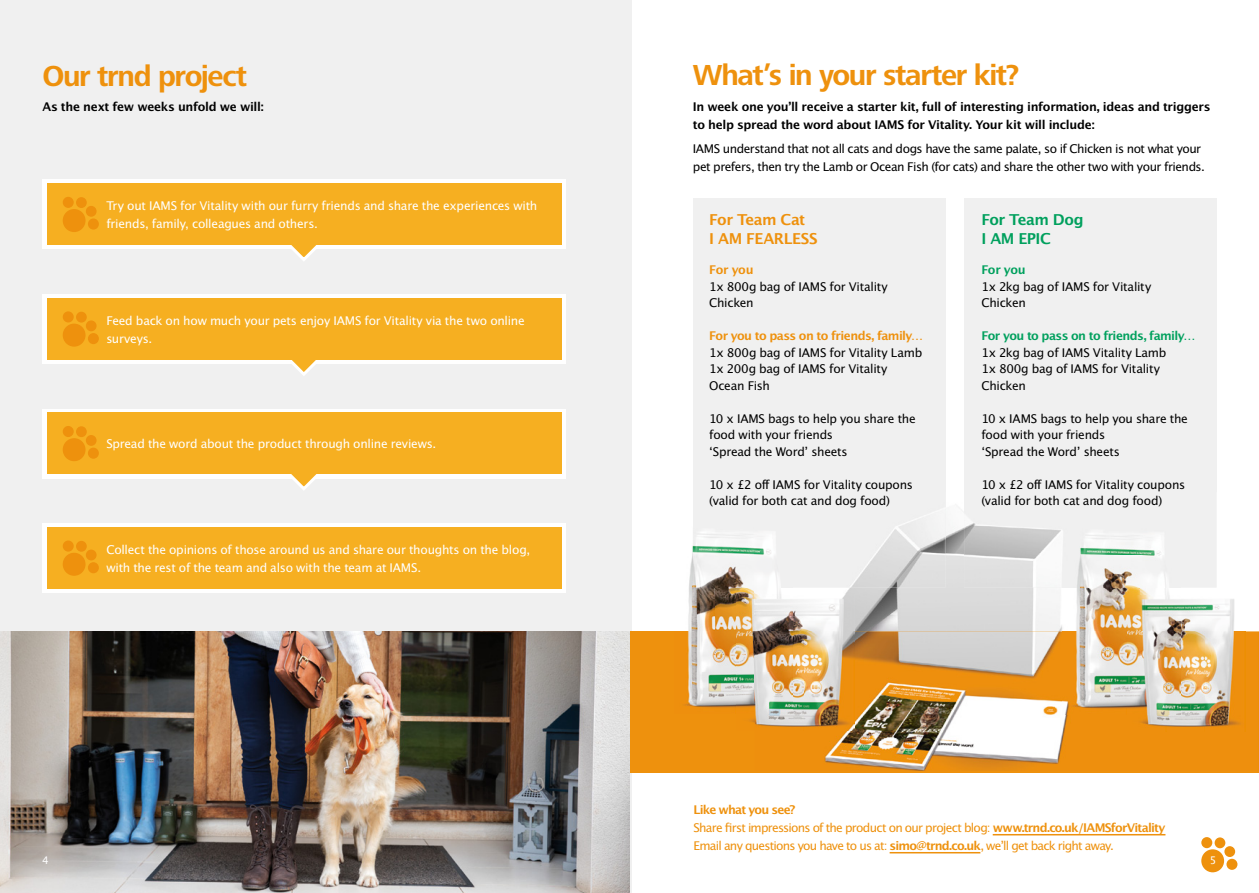
<style>
.page{position:relative;width:1259px;height:893px;background:#fff}
.page>*{position:absolute;margin:0;border:0;box-sizing:border-box;transform-origin:0 0}
.t1{font:700 30px "Frutiger Next LTW1 G";letter-spacing:-.045em;color:#ee910d}
.t2{font:15px/19.5px "Lucida San Dem";letter-spacing:-.03em;color:#ee910d}
.t3{font:15px/19.5px "Lucida San Dem";letter-spacing:-.03em;color:#00a05d}
.t4{font:12px/16.5px "Lucida San Rom";letter-spacing:-.025em;color:#000}
.t5{font:12px/18px "Lucida San Rom";letter-spacing:-.02em;color:#fff}
.t6{font:12px/18px "Lucida San Dem";letter-spacing:-.025em;color:#000}
.t7{font:12px/18px "Lucida San Rom";letter-spacing:-.06em;color:#ee910d}
.t8{font:12px "Lucida San Dem";letter-spacing:-.05em;color:#ee910d}
.t9{font:12px "Lucida San Dem";letter-spacing:-.045em;color:#00a05d}
.t10{font:12px "Lucida San Dem";letter-spacing:-.07em;color:#ee910d}
.t11{font:10.5px "Lucida San Rom";color:#fff}
.s1{font-family:"Lucida San Dem"}
</style>
<div class="page">
<div style="left:0;top:0;width:632px;height:893px;background:#f0f0f0"></div>
<div style="left:1201px;top:849px;width:23px;height:23px;background:#ee910d;border-radius:50%"></div>
<div style="left:1201px;top:837px;width:11px;height:11px;background:#ee910d;border-radius:50%"></div>
<div style="left:1214px;top:837px;width:11px;height:11px;background:#ee910d;border-radius:50%"></div>
<div style="left:1224px;top:846px;width:11px;height:11px;background:#ee910d;border-radius:50%"></div>
<div style="left:1226px;top:859px;width:11px;height:11px;background:#ee910d;border-radius:50%"></div>
<hr style="left:992px;top:834px;width:173px;height:1px;background:#ee910d">
<hr style="left:889px;top:852px;width:91px;height:1px;background:#ee910d">
<div style="left:693px;top:198px;width:252px;height:389px;background:#f0f0f0"></div>
<div style="left:964px;top:198px;width:252px;height:389px;background:#f0f0f0"></div>
<div style="left:629px;top:632px;width:630px;height:141px;background:#ee910d"></div>
<img style="left:792px;top:492px;width:467px;height:140px">
<img style="left:792px;top:492px;width:153px;height:95px">
<img style="left:964px;top:492px;width:252px;height:95px">
<img style="left:824px;top:632px;width:422px;height:139px">
<img style="left:688px;top:546px;width:26px;height:85px">
<img style="left:714px;top:587px;width:41px;height:44px">
<img style="left:693px;top:531px;width:62px;height:56px">
<img style="left:674px;top:631px;width:62px;height:77px">
<img style="left:755px;top:534px;width:37px;height:60px">
<img style="left:1062px;top:588px;width:79px;height:43px">
<img style="left:1141px;top:588px;width:39px;height:7px">
<img style="left:1062px;top:523px;width:118px;height:65px">
<img style="left:1062px;top:631px;width:118px;height:84px">
<img style="left:1127px;top:595px;width:118px;height:37px">
<img style="left:1180px;top:632px;width:65px;height:49px">
<img style="left:1127px;top:715px;width:39px;height:16px">
<img style="left:1166px;top:681px;width:79px;height:50px">
<img style="left:736px;top:594px;width:19px;height:129px">
<img style="left:755px;top:594px;width:99px;height:38px">
<img style="left:792px;top:632px;width:62px;height:49px">
<img style="left:755px;top:681px;width:99px;height:50px">
<img style="left:755px;top:632px;width:37px;height:81px">
<div style="left:43px;top:180px;width:523px;height:69px;background:#fff"></div>
<svg style="left:291px;top:245px;width:26px;height:16px"></svg>
<div style="left:47px;top:183px;width:514px;height:62px;background:#f6af21"></div>
<div style="left:63px;top:209px;width:22px;height:23px;background:#ee910d;border-radius:50%"></div>
<div style="left:63px;top:197px;width:11px;height:11px;background:#ee910d;border-radius:50%"></div>
<div style="left:76px;top:197px;width:11px;height:11px;background:#ee910d;border-radius:50%"></div>
<div style="left:86px;top:206px;width:11px;height:11px;background:#ee910d;border-radius:50%"></div>
<div style="left:88px;top:218px;width:11px;height:12px;background:#ee910d;border-radius:50%"></div>
<div style="left:43px;top:294px;width:523px;height:70px;background:#fff"></div>
<svg style="left:292px;top:360px;width:24px;height:16px"></svg>
<div style="left:47px;top:298px;width:514px;height:62px;background:#f6af21"></div>
<div style="left:63px;top:324px;width:22px;height:23px;background:#ee910d;border-radius:50%"></div>
<div style="left:63px;top:311px;width:11px;height:11px;background:#ee910d;border-radius:50%"></div>
<div style="left:76px;top:312px;width:11px;height:11px;background:#ee910d;border-radius:50%"></div>
<div style="left:86px;top:320px;width:11px;height:11px;background:#ee910d;border-radius:50%"></div>
<div style="left:88px;top:333px;width:11px;height:11px;background:#ee910d;border-radius:50%"></div>
<svg style="left:43px;top:409px;width:523px;height:69px;fill:#fff"></svg>
<svg style="left:274px;top:474px;width:57px;height:16px"></svg>
<div style="left:47px;top:413px;width:514px;height:61px;background:#f6af21"></div>
<div style="left:63px;top:438px;width:22px;height:23px;background:#ee910d;border-radius:50%"></div>
<div style="left:63px;top:426px;width:11px;height:11px;background:#ee910d;border-radius:50%"></div>
<div style="left:76px;top:426px;width:11px;height:11px;background:#ee910d;border-radius:50%"></div>
<div style="left:86px;top:435px;width:11px;height:11px;background:#ee910d;border-radius:50%"></div>
<div style="left:88px;top:448px;width:11px;height:11px;background:#ee910d;border-radius:50%"></div>
<div style="left:43px;top:523px;width:523px;height:70px;background:#fff"></div>
<div style="left:47px;top:527px;width:514px;height:62px;background:#f6af21"></div>
<div style="left:63px;top:553px;width:22px;height:23px;background:#ee910d;border-radius:50%"></div>
<div style="left:63px;top:540px;width:11px;height:12px;background:#ee910d;border-radius:50%"></div>
<div style="left:76px;top:541px;width:11px;height:11px;background:#ee910d;border-radius:50%"></div>
<div style="left:86px;top:550px;width:11px;height:10px;background:#ee910d;border-radius:50%"></div>
<div style="left:88px;top:562px;width:11px;height:11px;background:#ee910d;border-radius:50%"></div>
<img style="left:0;top:632px;width:629px;height:261px">
<h1 class="t1" style="left:42px;top:59px;width:206px">Our trnd project</h1>
<p class="t6" style="left:42px;top:98px;width:223px">As the next few weeks unfold we will:</p>
<p class="t5" style="left:106px;top:197px;width:432px">Try out IAMS for Vitality with our furry friends and share the experiences with friends, family, colleagues and others.</p>
<p class="t5" style="left:106px;top:312px;width:420px">Feed back on how much your pets enjoy IAMS for Vitality via the two online surveys.</p>
<p class="t5" style="left:106px;top:435px;width:331px">Spread the word about the product through online reviews.</p>
<p class="t5" style="left:106px;top:541px;width:425px">Collect the opinions of those around us and share our thoughts on the blog, with the rest of the team and also with the team at IAMS.</p>
<h1 class="t1" style="left:693px;top:58px;width:328px">What’s in your starter kit?</h1>
<p class="t6" style="left:693px;top:98px;width:519px">In week one you’ll receive a starter kit, full of interesting information, ideas and triggers to help spread the word about IAMS for Vitality. Your kit will include:</p>
<p class="t4" style="left:693px;top:140px;width:513px;line-height:18px">IAMS understand that not all cats and dogs have the same palate, so if Chicken is not what your pet prefers, then try the Lamb or Ocean Fish (for cats) and share the other two with your friends.</p>
<p class="t2" style="left:709px;top:211px;width:110px">For Team Cat<br>I AM FEARLESS</p>
<p class="t8" style="left:709px;top:262px;width:46px">For you</p>
<p class="t4" style="left:709px;top:278px;width:180px">1x 800g bag of IAMS for Vitality<br>Chicken</p>
<p class="t8" style="left:709px;top:328px;width:215px">For you to pass on to friends, family…</p>
<p class="t4" style="left:709px;top:344px;width:214px">1x 800g bag of IAMS for Vitality Lamb<br>1x 200g bag of IAMS for Vitality<br>Ocean Fish</p>
<p class="t4" style="left:709px;top:410px;width:208px">10 x IAMS bags to help you share the food with your friends<br>‘Spread the Word’ sheets</p>
<p class="t4" style="left:709px;top:476px;width:205px">10 x £2 off IAMS for Vitality coupons (valid for both cat and dog food)</p>
<p class="t3" style="left:981px;top:211px;width:104px">For Team Dog<br>I AM EPIC</p>
<p class="t9" style="left:981px;top:262px;width:46px">For you</p>
<p class="t4" style="left:981px;top:278px;width:171px">1x 2kg bag of IAMS for Vitality<br>Chicken</p>
<p class="t9" style="left:981px;top:328px;width:215px">For you to pass on to friends, family…</p>
<p class="t4" style="left:981px;top:344px;width:186px">1x 2kg bag of IAMS Vitality Lamb<br>1x 800g bag of IAMS for Vitality<br>Chicken</p>
<p class="t4" style="left:981px;top:410px;width:208px">10 x IAMS bags to help you share the food with your friends<br>‘Spread the Word’ sheets</p>
<p class="t4" style="left:981px;top:476px;width:205px">10 x £2 off IAMS for Vitality coupons (valid for both cat and dog food)</p>
<p class="t10" style="left:693px;top:803px;width:103px">Like what you see?</p>
<p class="t7" style="left:693px;top:819px;width:473px">Share first impressions of the product on our project blog: <span class="s1">www.trnd.co.uk/IAMSforVitality<br></span>Email any questions you have to us at: <span class="s1">simo@trnd.co.uk</span>, we’ll get back right away.</p>
<p class="t11" style="left:42px;top:853px;width:8px">4</p>
<p class="t11" style="left:1209px;top:853px;width:8px">5</p>
</div>
